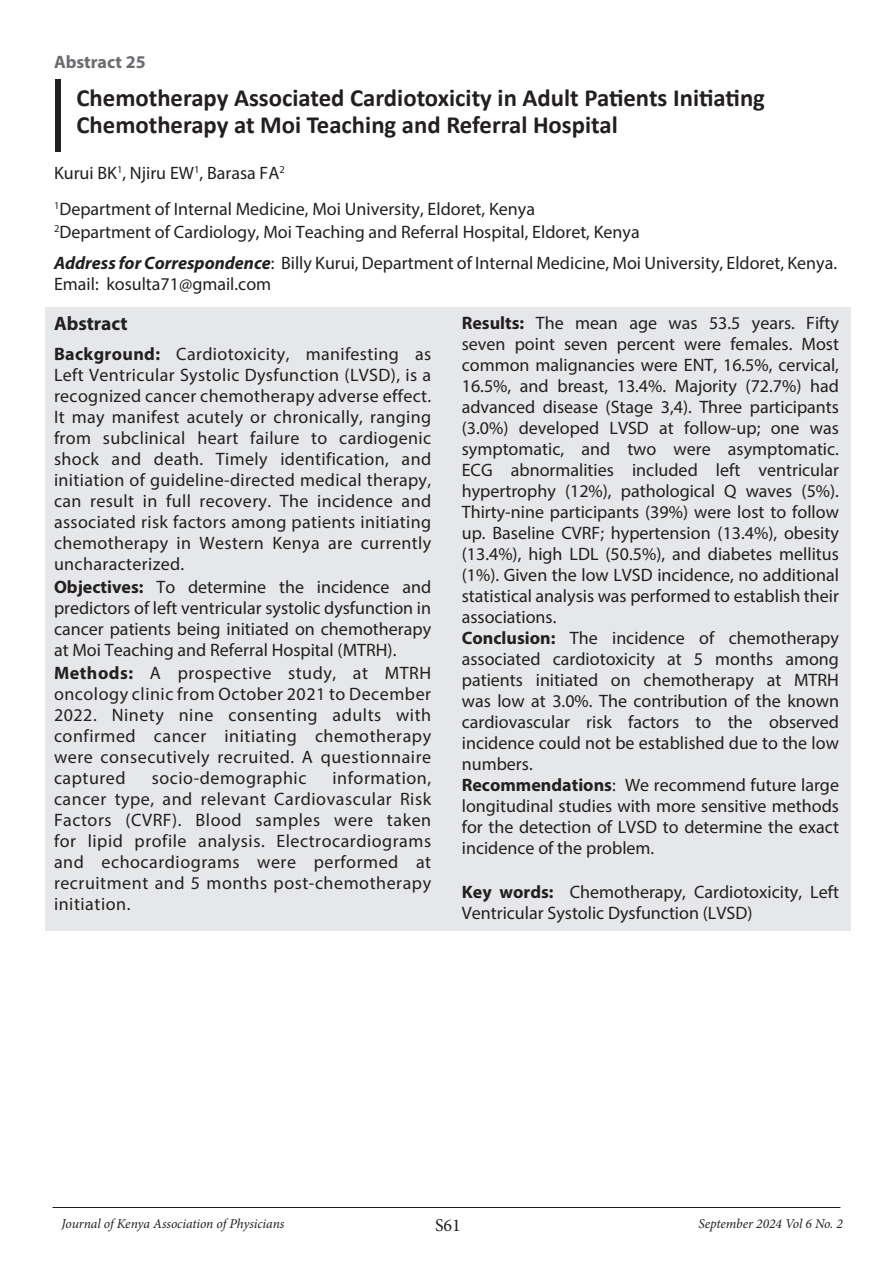
<style>
.page{position:relative;width:893px;height:1263px;background:#fff}
.page>*{position:absolute;margin:0;border:0;box-sizing:border-box;transform-origin:0 0}
.Heading_Heading{font:700 24.75px/26.7px "Calibri";color:#231f20}
.Sub_head{font:700 19.5px "Myriad Pro";color:#231f20}
.body_text{font:18px/21px "Myriad Pro";color:#231f20;text-align:justify}
.name{font:18px "Myriad Pro";color:#231f20}
.body_text-2{font:18px "Myriad Pro";letter-spacing:.03em;color:#231f20}
.abstract_name{font:700 18px "Myriad Pro";color:#6c6d70}
.t1{font:18px "Minion Pro";color:#231f20}
.t2{font:italic 13.5px "Minion Pro";letter-spacing:-.005em;color:#231f20}
.s1{font-weight:700;font-style:italic}
.s2{font-weight:700}
</style>
<div class="page">
<hr style="left:53px;top:1207px;width:787px;height:1px;background:#231f20">
<div style="left:45px;top:307px;width:805px;height:623px;background:#e6e7e9"></div>
<div style="left:55px;top:79px;width:6px;height:72px;background:#231f20"></div>
<p class="abstract_name" style="left:54px;top:50px;width:93px">Abstract 25</p>
<p class="Heading_Heading" style="left:76px;top:85px;width:690px">Chemotherapy Associated Cardiotoxicity in Adult Patients Initiating<br>Chemotherapy at Moi Teaching and Referral Hospital</p>
<p class="name" style="left:54px;top:162px;width:232px">Kurui BK<sup>1</sup>, Njiru EW<sup>1</sup>, Barasa FA<sup>2</sup></p>
<p class="body_text" style="left:54px;top:198px;width:483px"><sup>1</sup>Department of Internal Medicine, Moi University, Eldoret, Kenya</p>
<p class="body_text" style="left:54px;top:221px;width:587px"><sup>2</sup>Department of Cardiology, Moi Teaching and Referral Hospital, Eldoret, Kenya</p>
<p class="body_text" style="left:54px;top:252px;width:785px"><span class="s1">Address for Correspondence</span>: Billy Kurui, Department of Internal Medicine, Moi University, Eldoret, Kenya.<br>Email: kosulta71@gmail.com</p>
<p class="Sub_head" style="left:54px;top:311px;width:75px">Abstract</p>
<p class="body_text" style="left:54px;top:343px;width:379px"><span class="s2">Background:</span> Cardiotoxicity, manifesting as Left Ventricular Systolic Dysfunction (LVSD), is a recognized cancer chemotherapy adverse effect.<br>It may manifest acutely or chronically, ranging from subclinical heart failure to cardiogenic shock and death. Timely identification, and initiation of guideline-directed medical therapy, can result in full recovery. The incidence and associated risk factors among patients initiating chemotherapy in Western Kenya are currently uncharacterized.</p>
<p class="body_text" style="left:54px;top:576px;width:379px"><span class="s2">Objectives:</span> To determine the incidence and predictors of left ventricular systolic dysfunction in cancer patients being initiated on chemotherapy at Moi Teaching and Referral Hospital (MTRH).</p>
<p class="body_text" style="left:54px;top:662px;width:379px"><span class="s2">Methods:</span> A prospective study, at MTRH oncology clinic from October 2021 to December 2022. Ninety nine consenting adults with confirmed cancer initiating chemotherapy were consecutively recruited. A questionnaire captured</p>
<p class="body_text" style="left:462px;top:312px;width:379px"><span class="s2">Results:</span> The mean age was 53.5 years. Fifty seven point seven percent were females. Most common malignancies were ENT, 16.5%, cervical, 16.5%, and breast, 13.4%. Majority (72.7%) had advanced disease (Stage 3,4). Three participants (3.0%) developed LVSD at follow-up; one was symptomatic, and two were asymptomatic.<br>ECG abnormalities included left ventricular hypertrophy (12%), pathological Q waves (5%).<br>Thirty-nine participants (39%) were lost to follow up. Baseline CVRF; hypertension (13.4%), obesity (13.4%), high LDL (50.5%), and diabetes mellitus (1%). Given the low LVSD incidence, no additional statistical analysis was performed to establish their associations.</p>
<p class="body_text" style="left:462px;top:627px;width:379px"><span class="s2">Conclusion:</span> The incidence of chemotherapy associated cardiotoxicity at 5 months among patients initiated on chemotherapy at MTRH was low at 3.0%. The contribution of the known cardiovascular risk factors to the observed incidence could not be established due to the low numbers.</p>
<p class="body_text" style="left:462px;top:774px;width:379px"><span class="s2">Recommendations</span>: We recommend future large longitudinal studies with more sensitive methods for the detection of LVSD to determine the exact incidence of the problem.</p>
<p class="body_text" style="left:462px;top:881px;width:379px"><span class="s2">Key words:</span> Chemotherapy, Cardiotoxicity, Left<br>Ventricular Systolic Dysfunction (LVSD)</p>
<p class="body_text" style="left:54px;top:767px;width:379px;text-indent:279px">information, cancer type, and relevant Cardiovascular Risk Factors (CVRF). Blood samples were taken for lipid profile analysis. Electrocardiograms and echocardiograms were performed at recruitment and 5 months post-chemotherapy initiation.</p>
<p class="body_text-2" style="left:152px;top:767px;width:156px">socio-demographic</p>
<p class="t2" style="left:62px;top:1214px;width:224px">Journal of Kenya Association of Physicians</p>
<p class="t1" style="left:435px;top:1213px;width:27px">S61</p>
<p class="t2" style="left:698px;top:1214px;width:146px">September 2024 Vol 6 No. 2</p>
</div>
